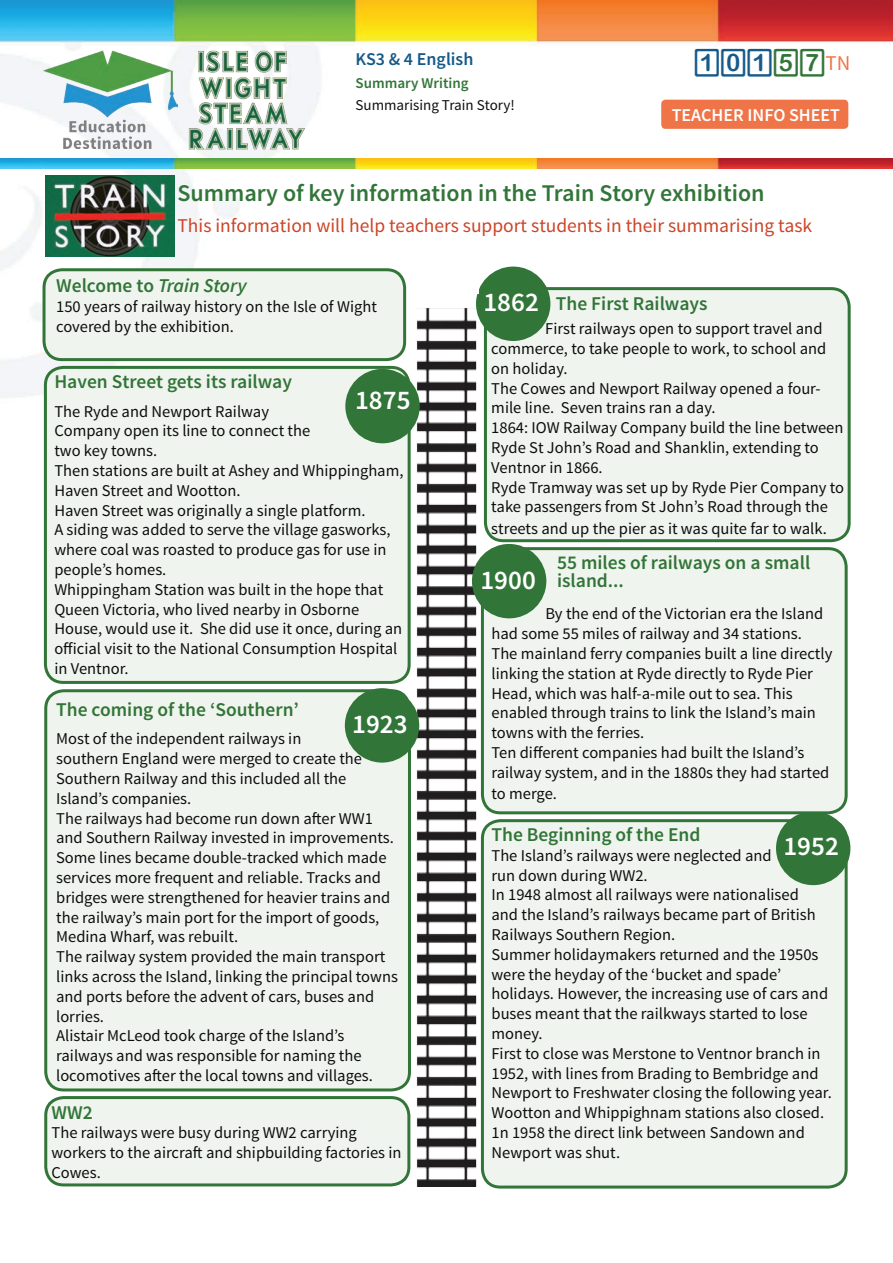
<style>
.page{position:relative;width:893px;height:1263px;background:#fff}
.page>*{position:absolute;margin:0;border:0;box-sizing:border-box;transform-origin:0 0}
.t1{font:30px "D3 Round Squarism";color:#165a89}
.t2{font:600 27px "Source Sans Pro";color:#fff}
.t3{font:600 24px "Source Sans Pro";color:#327538}
.t4{font:600 19.5px/17.5px "Source Sans Pro";color:#327538}
.t5{font:19.5px "Source Sans Pro";color:#cc4427}
.t6{font:italic 600 19.5px "Source Sans Pro";color:#327538}
.t7{font:600 18px "Source Sans Pro";color:#fff}
.t8{font:600 18px "Source Sans Pro";color:#165a89}
.t9{font:16.5px/19.8px "Source Sans Pro";color:#0c0d0d}
.t10{font:15px "Source Sans Pro";color:#0c0d0d}
.t11{font:600 15px "Source Sans Pro";color:#327538}
.s1{color:#327538}
.s2{font-family:"Source Sans Pro";font-size:21px;color:#ef7549}
.s3{font-style:normal}
</style>
<div class="page">
<img style="left:0;top:0;width:893px;height:1189px">
<img style="left:408px;top:307px;width:76px;height:879px">
<div style="left:482px;top:821px;width:364px;height:366px;background:#f0f4ee;border-radius:18px"></div>
<div style="left:481px;top:819px;width:367px;height:369px;border:3px solid #327538;border-radius:18px"></div>
<div style="left:776px;top:811px;width:74px;height:74px;background:#327538;border-radius:50%"></div>
<div style="left:482px;top:549px;width:364px;height:264px;background:#f0f4ee;border-radius:18px"></div>
<div style="left:481px;top:547px;width:367px;height:267px;border:3px solid #327538;border-radius:18px"></div>
<div style="left:472px;top:544px;width:74px;height:74px;background:#327538;border-radius:50%"></div>
<div style="left:46px;top:691px;width:363px;height:399px;background:#f0f4ee;border-radius:18px"></div>
<div style="left:44px;top:689px;width:367px;height:402px;border:3px solid #327538;border-radius:18px"></div>
<div style="left:345px;top:688px;width:74px;height:75px;background:#327538;border-radius:50%"></div>
<div style="left:45px;top:367px;width:364px;height:315px;background:#f0f4ee;border-radius:18px"></div>
<div style="left:44px;top:366px;width:367px;height:318px;border:3px solid #327538;border-radius:18px"></div>
<div style="left:345px;top:369px;width:75px;height:74px;background:#327538;border-radius:50%"></div>
<div style="left:485px;top:289px;width:364px;height:252px;background:#f0f4ee;border-radius:18px"></div>
<div style="left:484px;top:287px;width:367px;height:255px;border:3px solid #327538;border-radius:18px"></div>
<div style="left:476px;top:267px;width:74px;height:74px;background:#327538;border-radius:50%"></div>
<div style="left:44px;top:270px;width:361px;height:90px;background:#f0f4ee;border-radius:18px"></div>
<div style="left:43px;top:268px;width:363px;height:93px;border:3px solid #327538;border-radius:18px"></div>
<div style="left:415px;top:268px;width:63px;height:26px;background:#fff"></div>
<div style="left:46px;top:1097px;width:363px;height:88px;background:#f0f4ee;border-radius:18px"></div>
<div style="left:44px;top:1096px;width:366px;height:90px;border:3px solid #327538;border-radius:18px"></div>
<img style="left:43px;top:51px;width:135px;height:97px">
<img style="left:182px;top:48px;width:126px;height:104px">
<img style="left:0;top:158px;width:893px;height:11px">
<div style="left:661px;top:100px;width:187px;height:29px;background:#ef7549;border-radius:4px"></div>
<img style="left:46px;top:175px;width:128px;height:82px">
<p class="t8" style="left:356px;top:48px;width:119px">KS3 &amp; 4 English</p>
<h1 class="t1" style="left:694px;top:48px;width:158px">101<span class="s1">57</span><span class="s2">TN</span></h1>
<p class="t11" style="left:356px;top:73px;width:114px">Summary Writing</p>
<p class="t10" style="left:356px;top:96px;width:161px">Summarising Train Story!</p>
<p class="t7" style="left:672px;top:104px;width:170px">TEACHER INFO SHEET</p>
<h3 class="t3" style="left:178px;top:177px;width:589px">Summary of key information in the Train Story exhibition</h3>
<p class="t5" style="left:178px;top:213px;width:636px">This information will help teachers support students in their summarising task</p>
<p class="t6" style="left:56px;top:274px;width:192px"><span class="s3">Welcome to</span> Train Story</p>
<p class="t9" style="left:56px;top:297px;width:322px">150 years of railway history on the Isle of Wight covered by the exhibition.</p>
<p class="t4" style="left:54px;top:373px;width:239px">Haven Street gets its railway</p>
<p class="t9" style="left:54px;top:401px;width:351px">The Ryde and Newport Railway<br>Company open its line to connect the<br>two key towns.<br>Then stations are built at Ashey and Whippingham, Haven Street and Wootton.<br>Haven Street was originally a single platform.<br>A siding was added to serve the village gasworks, where coal was roasted to produce gas for use in people’s homes.<br>Whippingham Station was built in the hope that Queen Victoria, who lived nearby in Osborne House, would use it. She did use it once, during an official visit to the National Consumption Hospital in Ventnor.</p>
<h2 class="t2" style="left:355px;top:383px;width:57px">1875</h2>
<p class="t4" style="left:56px;top:701px;width:244px">The coming of the ‘Southern’</p>
<p class="t9" style="left:56px;top:729px;width:343px">Most of the independent railways in<br>southern England were merged to create the Southern Railway and this included all the Island’s companies.<br>The railways had become run down after WW1 and Southern Railway invested in improvements.<br>Some lines became double-tracked which made services more frequent and reliable. Tracks and bridges were strengthened for heavier trains and the railway’s main port for the import of goods, Medina Wharf, was rebuilt.<br>The railway system provided the main transport links across the Island, linking the principal towns and ports before the advent of cars, buses and lorries.<br>Alistair McLeod took charge of the Island’s railways and was responsible for naming the locomotives after the local towns and villages.</p>
<h2 class="t2" style="left:352px;top:707px;width:57px">1923</h2>
<p class="t4" style="left:52px;top:1104px;width:43px">WW2</p>
<p class="t9" style="left:52px;top:1123px;width:352px">The railways were busy during WW2 carrying workers to the aircraft and shipbuilding factories in<br>Cowes.</p>
<h2 class="t2" style="left:483px;top:285px;width:57px">1862</h2>
<p class="t4" style="left:556px;top:295px;width:153px">The First Railways</p>
<p class="t9" style="left:491px;top:319px;width:354px;text-indent:54px">First railways open to support travel and commerce, to take people to work, to school and on holiday.<br>The Cowes and Newport Railway opened a four&shy;mile line. Seven trains ran a day.<br>1864: IOW Railway Company build the line between Ryde St John’s Road and Shanklin, extending to Ventnor in 1866.<br>Ryde Tramway was set up by Ryde Pier Company to take passengers from St John’s Road through the</p>
<p class="t9" style="left:491px;top:519px;width:337px">streets and up the pier as it was quite far to walk.</p>
<h2 class="t2" style="left:480px;top:563px;width:57px">1900</h2>
<p class="t4" style="left:557px;top:554px;width:255px">55 miles of railways on a small island...</p>
<p class="t9" style="left:491px;top:604px;width:342px;text-indent:54px">By the end of the Victorian era the Island had some 55 miles of railway and 34 stations.<br>The mainland ferry companies built a line directly linking the station at Ryde directly to Ryde Pier Head, which was half-a-mile out to sea. This enabled through trains to link the Island’s main towns with the ferries.<br>Ten different companies had built the Island’s railway system, and in the 1880s they had started</p>
<p class="t9" style="left:491px;top:784px;width:67px">to merge.</p>
<p class="t4" style="left:491px;top:826px;width:211px">The Beginning of the End</p>
<p class="t9" style="left:491px;top:846px;width:342px">The Island’s railways were neglected and<br>run down during WW2.<br>In 1948 almost all railways were nationalised<br>and the Island’s railways became part of British Railways Southern Region.<br>Summer holidaymakers returned and the 1950s were the heyday of the ‘bucket and spade’ holidays. However, the increasing use of cars and buses meant that the railkways started to lose money.<br>First to close was Merstone to Ventnor branch in 1952, with lines from Brading to Bembridge and Newport to Freshwater closing the following year.<br>Wootton and Whippighnam stations also closed.<br>1n 1958 the direct link between Sandown and Newport was shut.</p>
<h2 class="t2" style="left:783px;top:829px;width:57px">1952</h2>
</div>
